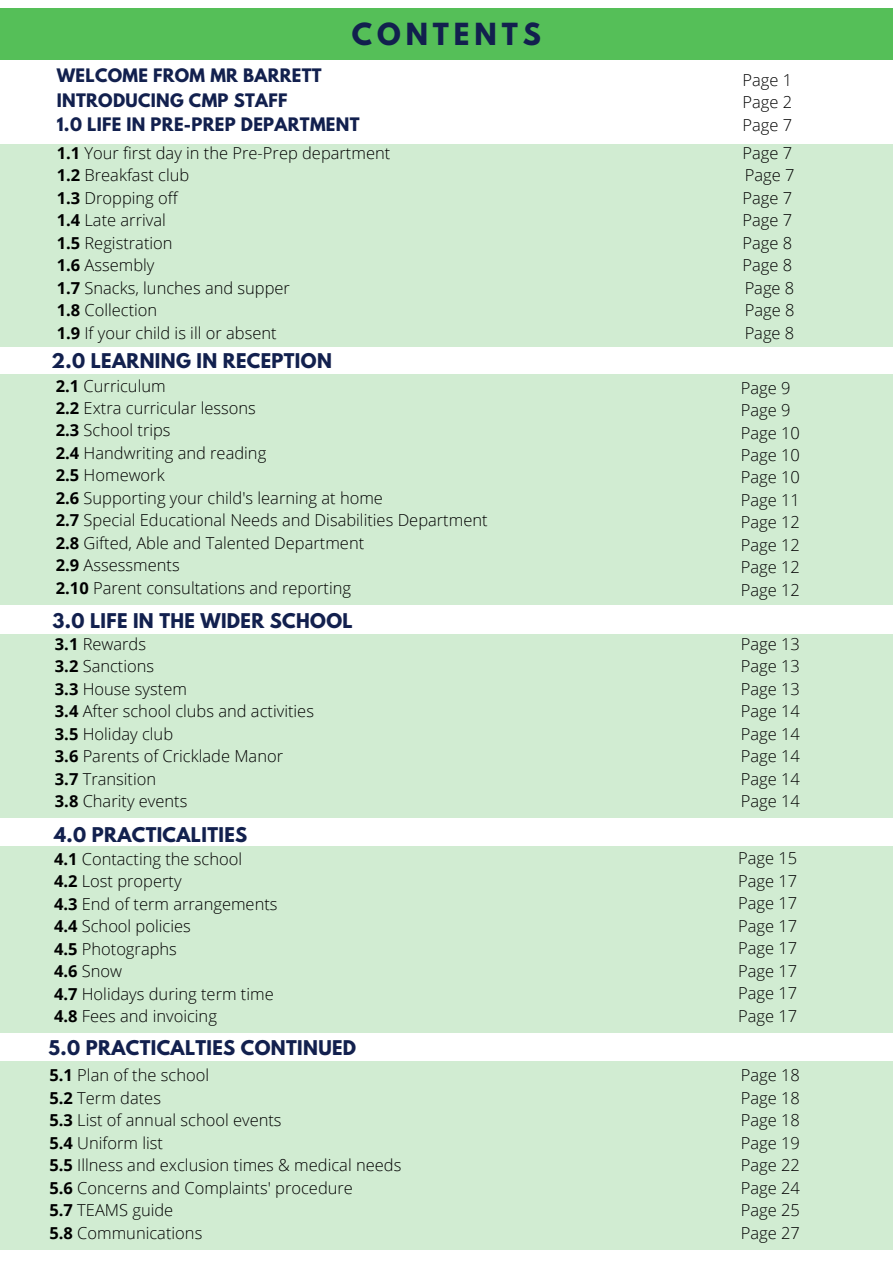
<style>
.page{position:relative;width:893px;height:1264px;background:#fff}
.page>*{position:absolute;margin:0;border:0;box-sizing:border-box;transform-origin:0 0}
.t1{font:700 27px "League Spartan";letter-spacing:.18em;color:#12204e}
.t2{font:700 18px "League Spartan";letter-spacing:.02em;color:#12204e}
.t3{font:300 16.5px "Open Sans";color:#000}
.t4{font:700 16.5px "League Spartan";letter-spacing:.02em;color:#12204e}
.s1{font-weight:700}
</style>
<div class="page">
<div style="left:0;top:8px;width:892px;height:51px;background:#55bf58"></div>
<div style="left:0;top:144px;width:892px;height:202px;background:#d1ecd2"></div>
<div style="left:0;top:374px;width:892px;height:230px;background:#d1ecd2"></div>
<div style="left:0;top:634px;width:892px;height:183px;background:#d1ecd2"></div>
<div style="left:0;top:846px;width:892px;height:187px;background:#d1ecd2"></div>
<div style="left:0;top:1061px;width:892px;height:188px;background:#d1ecd2"></div>
<p class="t1" style="left:352px;top:21px;width:190px">CONTENTS</p>
<p class="t4" style="left:57px;top:67px;width:266px">WELCOME FROM MR BARRETT</p>
<p class="t4" style="left:57px;top:92px;width:232px">INTRODUCING CMP STAFF</p>
<p class="t4" style="left:57px;top:116px;width:304px">1.0 LIFE IN PRE-PREP DEPARTMENT</p>
<p class="t3" style="left:57px;top:141px;width:335px"><span class="s1">1.1</span> Your first day in the Pre-Prep department</p>
<p class="t3" style="left:57px;top:164px;width:134px"><span class="s1">1.2</span> Breakfast club</p>
<p class="t3" style="left:57px;top:186px;width:122px"><span class="s1">1.3</span> Dropping off</p>
<p class="t3" style="left:57px;top:209px;width:111px"><span class="s1">1.4</span> Late arrival</p>
<p class="t3" style="left:57px;top:231px;width:117px"><span class="s1">1.5</span> Registration</p>
<p class="t3" style="left:57px;top:254px;width:99px"><span class="s1">1.6</span> Assembly</p>
<p class="t3" style="left:57px;top:276px;width:235px"><span class="s1">1.7</span> Snacks, lunches and supper</p>
<p class="t3" style="left:57px;top:299px;width:102px"><span class="s1">1.8</span> Collection</p>
<p class="t3" style="left:57px;top:321px;width:221px"><span class="s1">1.9</span> If your child is ill or absent</p>
<p class="t2" style="left:52px;top:352px;width:282px">2.0 LEARNING IN RECEPTION</p>
<p class="t3" style="left:56px;top:374px;width:111px"><span class="s1">2.1</span> Curriculum</p>
<p class="t3" style="left:56px;top:396px;width:201px"><span class="s1">2.2</span> Extra curricular lessons</p>
<p class="t3" style="left:56px;top:419px;width:116px"><span class="s1">2.3</span> School trips</p>
<p class="t3" style="left:56px;top:441px;width:212px"><span class="s1">2.4</span> Handwriting and reading</p>
<p class="t3" style="left:56px;top:464px;width:110px"><span class="s1">2.5</span> Homework</p>
<p class="t3" style="left:56px;top:486px;width:328px"><span class="s1">2.6</span> Supporting your child's learning at home</p>
<p class="t3" style="left:56px;top:509px;width:433px"><span class="s1">2.7</span> Special Educational Needs and Disabilities Department</p>
<p class="t3" style="left:56px;top:531px;width:310px"><span class="s1">2.8</span> Gifted, Able and Talented Department</p>
<p class="t3" style="left:56px;top:554px;width:125px"><span class="s1">2.9</span> Assessments</p>
<p class="t3" style="left:56px;top:576px;width:297px"><span class="s1">2.10</span> Parent consultations and reporting</p>
<p class="t2" style="left:52px;top:612px;width:301px">3.0 LIFE IN THE WIDER SCHOOL</p>
<p class="t3" style="left:55px;top:632px;width:93px"><span class="s1">3.1</span> Rewards</p>
<p class="t3" style="left:55px;top:654px;width:101px"><span class="s1">3.2</span> Sanctions</p>
<p class="t3" style="left:55px;top:677px;width:133px"><span class="s1">3.3</span> House system</p>
<p class="t3" style="left:55px;top:699px;width:260px"><span class="s1">3.4</span> After school clubs and activities</p>
<p class="t3" style="left:55px;top:722px;width:120px"><span class="s1">3.5</span> Holiday club</p>
<p class="t3" style="left:55px;top:744px;width:230px"><span class="s1">3.6</span> Parents of Cricklade Manor</p>
<p class="t3" style="left:55px;top:767px;width:103px"><span class="s1">3.7</span> Transition</p>
<p class="t3" style="left:55px;top:789px;width:134px"><span class="s1">3.8</span> Charity events</p>
<p class="t2" style="left:54px;top:825px;width:194px">4.0 PRACTICALITIES</p>
<p class="t3" style="left:54px;top:847px;width:190px"><span class="s1">4.1</span> Contacting the school</p>
<p class="t3" style="left:54px;top:869px;width:129px"><span class="s1">4.2</span> Lost property</p>
<p class="t3" style="left:54px;top:892px;width:225px"><span class="s1">4.3</span> End of term arrangements</p>
<p class="t3" style="left:54px;top:914px;width:138px"><span class="s1">4.4</span> School policies</p>
<p class="t3" style="left:54px;top:937px;width:124px"><span class="s1">4.5</span> Photographs</p>
<p class="t3" style="left:54px;top:959px;width:70px"><span class="s1">4.6</span> Snow</p>
<p class="t3" style="left:54px;top:981px;width:221px"><span class="s1">4.7</span> Holidays during term time</p>
<p class="t3" style="left:54px;top:1004px;width:164px"><span class="s1">4.8</span> Fees and invoicing</p>
<p class="t2" style="left:49px;top:1038px;width:309px">5.0 PRACTICALTIES CONTINUED</p>
<p class="t3" style="left:49px;top:1063px;width:161px"><span class="s1">5.1</span> Plan of the school</p>
<p class="t3" style="left:49px;top:1086px;width:113px"><span class="s1">5.2</span> Term dates</p>
<p class="t3" style="left:49px;top:1108px;width:233px"><span class="s1">5.3</span> List of annual school events</p>
<p class="t3" style="left:49px;top:1131px;width:115px"><span class="s1">5.4</span> Uniform list</p>
<p class="t3" style="left:49px;top:1153px;width:353px"><span class="s1">5.5</span> Illness and exclusion times &amp; medical needs</p>
<p class="t3" style="left:49px;top:1176px;width:305px"><span class="s1">5.6</span> Concerns and Complaints' procedure</p>
<p class="t3" style="left:49px;top:1198px;width:125px"><span class="s1">5.7</span> TEAMS guide</p>
<p class="t3" style="left:49px;top:1221px;width:154px"><span class="s1">5.8</span> Communications</p>
<p class="t3" style="left:742px;top:68px;width:51px">Page 1</p>
<p class="t3" style="left:742px;top:90px;width:51px">Page 2</p>
<p class="t3" style="left:742px;top:113px;width:51px">Page 7</p>
<p class="t3" style="left:742px;top:141px;width:51px">Page 7</p>
<p class="t3" style="left:744px;top:164px;width:51px">Page 7</p>
<p class="t3" style="left:742px;top:186px;width:51px">Page 7</p>
<p class="t3" style="left:742px;top:209px;width:51px">Page 7</p>
<p class="t3" style="left:742px;top:231px;width:51px">Page 8</p>
<p class="t3" style="left:742px;top:254px;width:51px">Page 8</p>
<p class="t3" style="left:744px;top:276px;width:51px">Page 8</p>
<p class="t3" style="left:744px;top:299px;width:51px">Page 8</p>
<p class="t3" style="left:744px;top:321px;width:51px">Page 8</p>
<p class="t3" style="left:740px;top:376px;width:51px">Page 9</p>
<p class="t3" style="left:740px;top:398px;width:51px">Page 9</p>
<p class="t3" style="left:740px;top:421px;width:61px">Page 10</p>
<p class="t3" style="left:740px;top:443px;width:61px">Page 10</p>
<p class="t3" style="left:740px;top:466px;width:61px">Page 10</p>
<p class="t3" style="left:740px;top:488px;width:61px">Page 11</p>
<p class="t3" style="left:740px;top:511px;width:61px">Page 12</p>
<p class="t3" style="left:740px;top:533px;width:61px">Page 12</p>
<p class="t3" style="left:740px;top:556px;width:61px">Page 12</p>
<p class="t3" style="left:740px;top:578px;width:61px">Page 12</p>
<p class="t3" style="left:740px;top:632px;width:61px">Page 13</p>
<p class="t3" style="left:740px;top:654px;width:61px">Page 13</p>
<p class="t3" style="left:740px;top:677px;width:61px">Page 13</p>
<p class="t3" style="left:740px;top:699px;width:61px">Page 14</p>
<p class="t3" style="left:740px;top:722px;width:61px">Page 14</p>
<p class="t3" style="left:740px;top:744px;width:61px">Page 14</p>
<p class="t3" style="left:740px;top:767px;width:61px">Page 14</p>
<p class="t3" style="left:740px;top:789px;width:61px">Page 14</p>
<p class="t3" style="left:738px;top:846px;width:61px">Page 15</p>
<p class="t3" style="left:738px;top:869px;width:61px">Page 17</p>
<p class="t3" style="left:738px;top:891px;width:61px">Page 17</p>
<p class="t3" style="left:738px;top:914px;width:61px">Page 17</p>
<p class="t3" style="left:738px;top:936px;width:61px">Page 17</p>
<p class="t3" style="left:738px;top:959px;width:61px">Page 17</p>
<p class="t3" style="left:738px;top:981px;width:61px">Page 17</p>
<p class="t3" style="left:738px;top:1004px;width:61px">Page 17</p>
<p class="t3" style="left:740px;top:1063px;width:61px">Page 18</p>
<p class="t3" style="left:740px;top:1086px;width:61px">Page 18</p>
<p class="t3" style="left:740px;top:1108px;width:61px">Page 18</p>
<p class="t3" style="left:740px;top:1131px;width:61px">Page 19</p>
<p class="t3" style="left:740px;top:1153px;width:61px">Page 22</p>
<p class="t3" style="left:740px;top:1176px;width:61px">Page 24</p>
<p class="t3" style="left:740px;top:1198px;width:61px">Page 25</p>
<p class="t3" style="left:740px;top:1221px;width:61px">Page 27</p>
</div>
